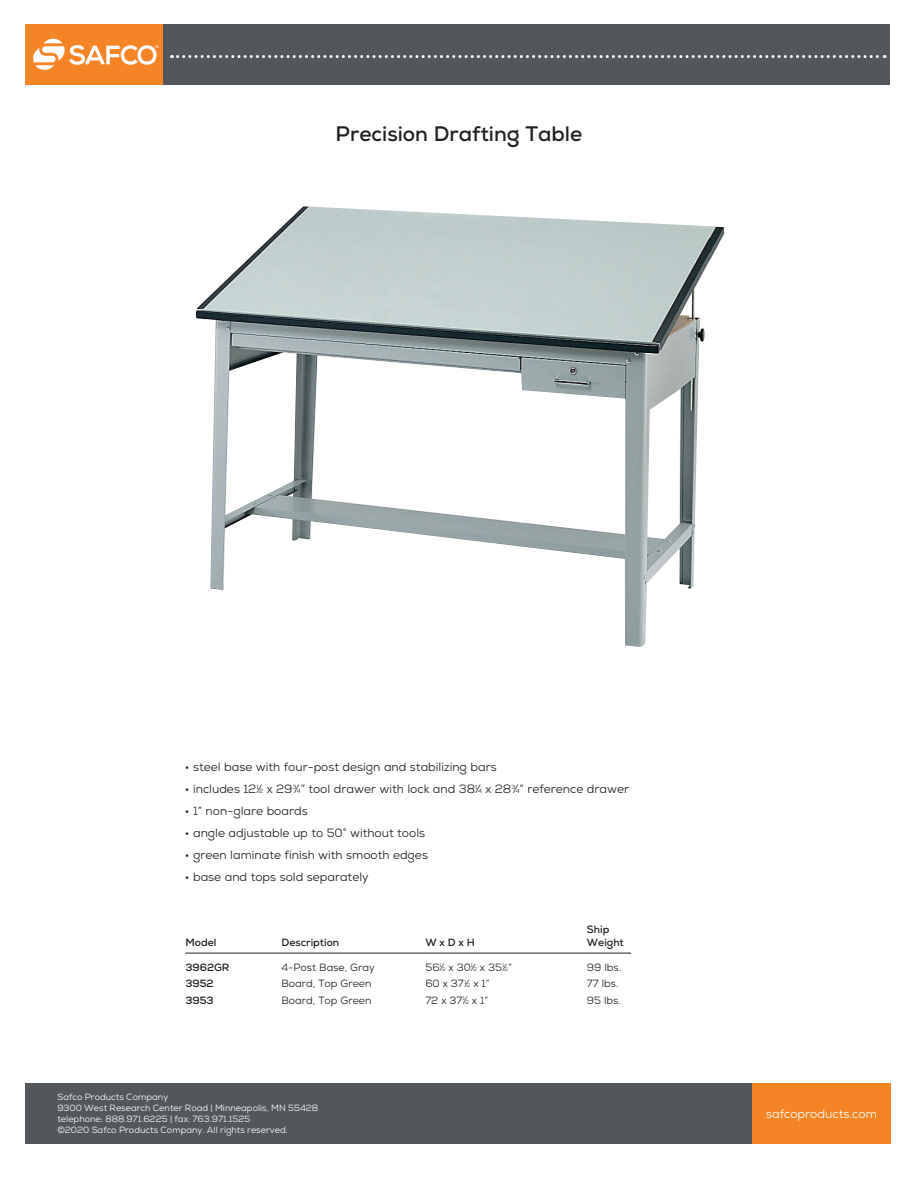
<style>
.page{position:relative;width:918px;height:1188px;background:#fff}
.page>*{position:absolute;margin:0;border:0;box-sizing:border-box;transform-origin:0 0}
.t1{font:700 21px "Nexa";color:#231f20}
.t2{font:12px "Nexa";color:#231f20}
.t3{font:12px "Nexa";color:#fff}
.t4{font:10.5px "Nexa";color:#231f20}
.t5{font:700 10.5px "Nexa";color:#231f20}
.t6{font:9px/10.8px "Nexa";color:#fff}
.s1{font-size:6px}
.s2{font-size:5.25px}
</style>
<div class="page">
<div style="left:752px;top:1083px;width:138px;height:60px;background:#f58427"></div>
<div style="left:26px;top:1083px;width:726px;height:60px;background:#535759"></div>
<div style="left:26px;top:24px;width:138px;height:61px;background:#f58427"></div>
<div style="left:164px;top:24px;width:726px;height:61px;background:#535759"></div>
<svg style="left:172px;top:55px;width:713px;height:3px"></svg>
<svg style="left:33px;top:38px;width:125px;height:32px"></svg>
<img style="left:196px;top:206px;width:528px;height:441px">
<hr style="left:185px;top:953px;width:550px;height:1px;background:#231f20">
<div style="left:631px;top:891px;width:134px;height:154px;background:#fff"></div>
<h1 class="t1" style="left:336px;top:120px;width:248px">Precision Drafting Table</h1>
<p class="t2" style="left:185px;top:759px;width:313px">• steel base with four-post design and stabilizing bars</p>
<p class="t2" style="left:185px;top:781px;width:446px">• includes 12<sup>1</sup>⁄<span class="s1">2</span> x 29<sup>3</sup>⁄<span class="s1">4</span>” tool drawer with lock and 38<sup>1</sup>⁄<span class="s1">4</span> x 28<sup>3</sup>⁄<span class="s1">4</span>” reference drawer</p>
<p class="t2" style="left:185px;top:803px;width:124px">• 1” non-glare boards</p>
<p class="t2" style="left:185px;top:825px;width:242px">• angle adjustable up to 50° without tools</p>
<p class="t2" style="left:185px;top:847px;width:245px">• green laminate finish with smooth edges</p>
<p class="t2" style="left:185px;top:869px;width:185px">• base and tops sold separately</p>
<p class="t5" style="left:587px;top:923px;width:24px">Ship</p>
<p class="t5" style="left:185px;top:936px;width:33px">Model</p>
<p class="t5" style="left:281px;top:936px;width:59px">Description</p>
<p class="t5" style="left:425px;top:936px;width:51px">W x D x H</p>
<p class="t5" style="left:587px;top:936px;width:38px">Weight</p>
<p class="t5" style="left:185px;top:960px;width:46px">3962GR</p>
<p class="t4" style="left:281px;top:960px;width:95px">4-Post Base, Gray</p>
<p class="t4" style="left:425px;top:960px;width:88px">56<sup>1</sup>⁄<span class="s2">2</span> x 30<sup>1</sup>⁄<span class="s2">2</span> x 35<sup>1</sup>⁄<span class="s2">2</span>”</p>
<p class="t4" style="left:587px;top:960px;width:36px">99 lbs.</p>
<p class="t5" style="left:185px;top:977px;width:30px">3952</p>
<p class="t4" style="left:281px;top:977px;width:92px">Board, Top Green</p>
<p class="t4" style="left:425px;top:977px;width:66px">60 x 37<sup>1</sup>⁄<span class="s2">2</span> x 1”</p>
<p class="t4" style="left:587px;top:977px;width:33px">77 lbs.</p>
<p class="t5" style="left:185px;top:993px;width:30px">3953</p>
<p class="t4" style="left:281px;top:993px;width:92px">Board, Top Green</p>
<p class="t4" style="left:425px;top:993px;width:64px">72 x 37<sup>1</sup>⁄<span class="s2">2</span> x 1”</p>
<p class="t4" style="left:587px;top:993px;width:36px">95 lbs.</p>
<p class="t6" style="left:57px;top:1092px;width:262px">Safco Products Company<br>9300 West Research Center Road | Minneapolis, MN 55428 telephone: 888.971.6225 | fax: 763.971.1525<br>©2020 Safco Products Company. All rights reserved.</p>
<p class="t3" style="left:766px;top:1106px;width:112px">safcoproducts.com</p>
</div>
